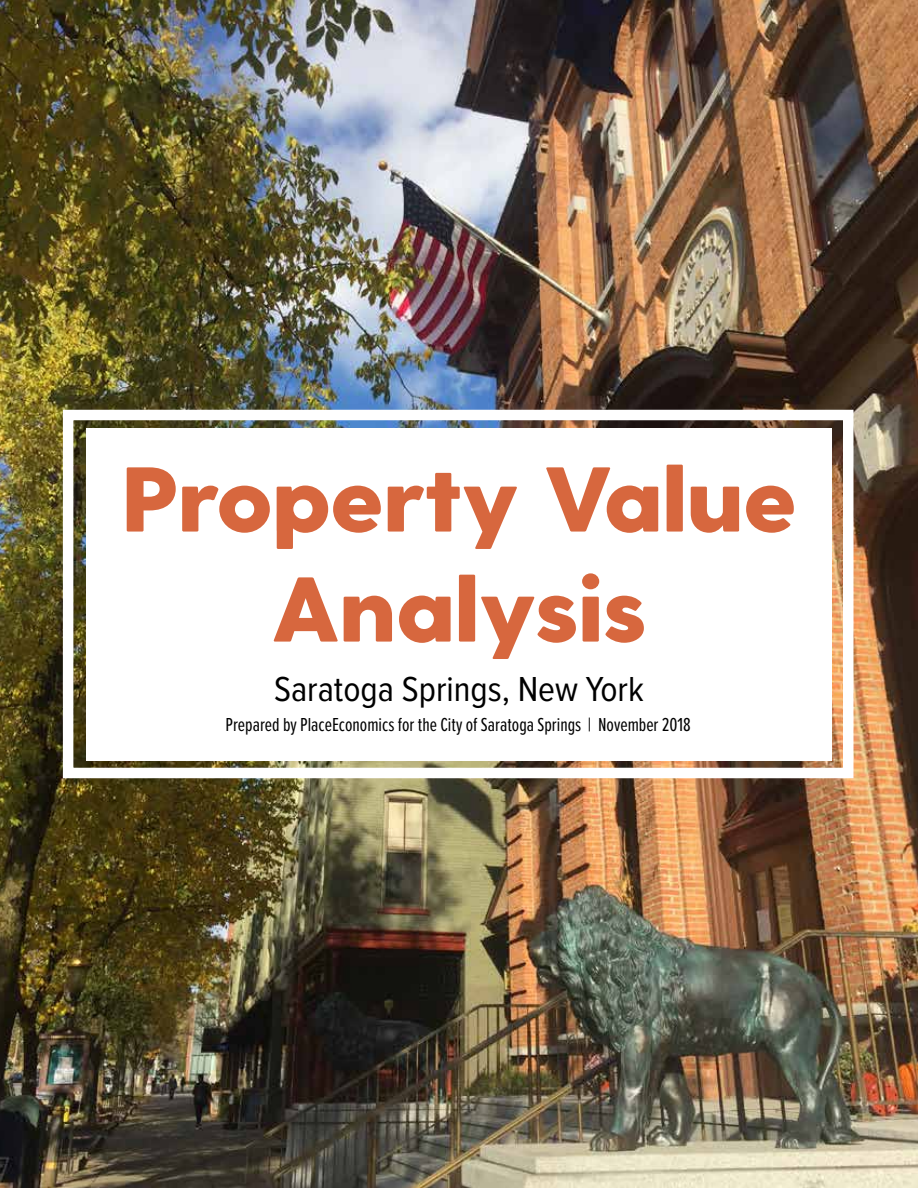
<style>
.page{position:relative;width:918px;height:1188px;background:#fff}
.page>*{position:absolute;margin:0;border:0;box-sizing:border-box;transform-origin:0 0}
.t1{font:800 91.65px/110.1px "Greycliff CF";color:#d7673e;text-align:center;scale:1.07 1}
.t2{font:36px "Proxima Nova Cond";color:#000}
.t3{font:19.5px "Proxima Nova Ex Cn";color:#000}
</style>
<div class="page">
<img style="left:0;top:0;width:918px;height:1188px">
<div style="left:86px;top:428px;width:746px;height:332px;background:#fff"></div>
<h1 class="t1" style="left:122px;top:447px;width:632px">Property Value<br>Analysis</h1>
<h2 class="t2" style="left:274px;top:662px;width:371px">Saratoga Springs, New York</h2>
<p class="t3" style="left:225px;top:710px;width:467px">Prepared by PlaceEconomics for the City of Saratoga Springs | November 2018</p>
</div>
